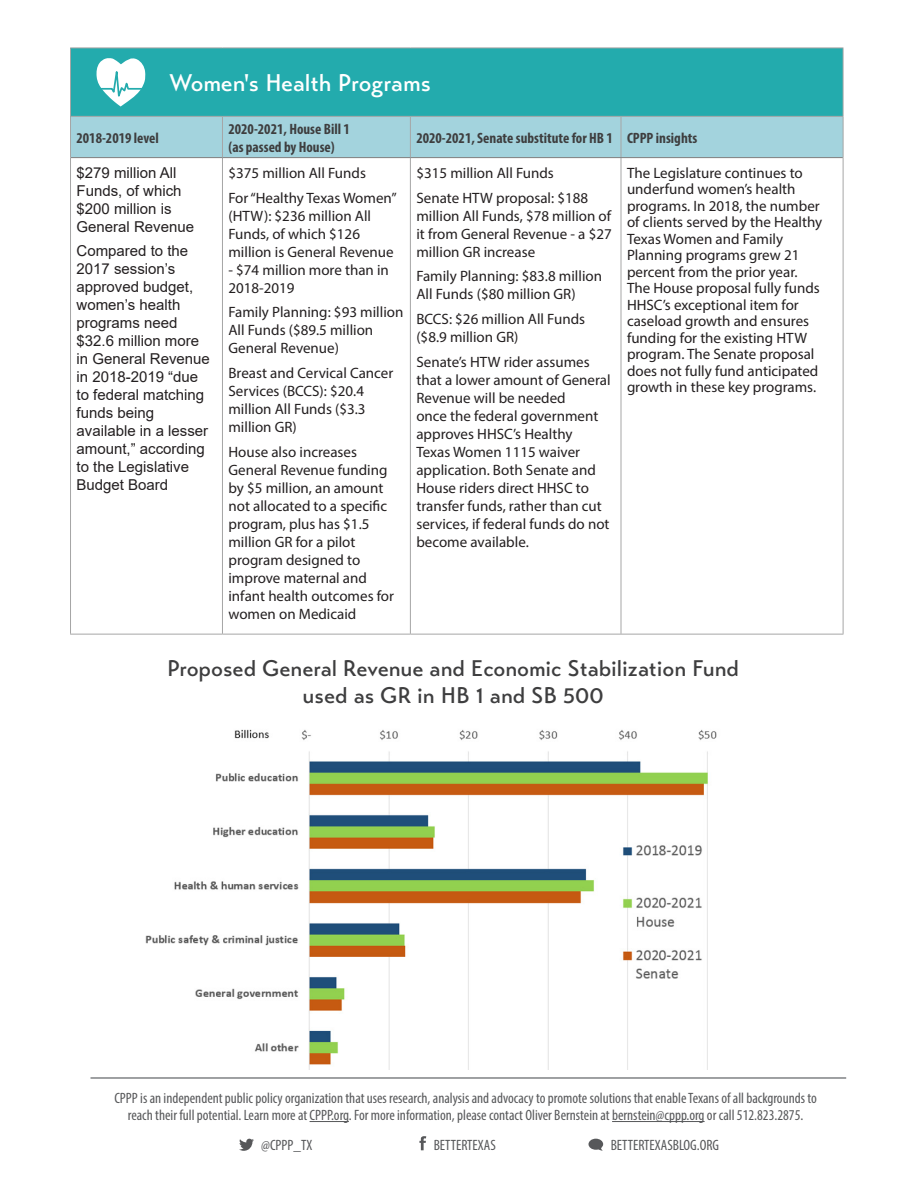
<style>
.page{position:relative;width:918px;height:1188px;background:#fff}
.page>*{position:absolute;margin:0;border:0;box-sizing:border-box;transform-origin:0 0}
.t1{font:500 24px "Transat";letter-spacing:.025em;color:#fff}
.t2{font:500 22.5px/27px "Transat";letter-spacing:.025em;color:#3e3e3f;text-align:center}
.List_Paragraph{font:15px/18px "Myriad Pro";color:#231f20}
.t3{font:condensed 15px/17.2px "Myriad Pro";color:#57585a;text-align:center}
.t4{font:15px/18px "Arial";color:#231f20}
.t5{font:700 condensed 15px/18px "Myriad Pro";color:#3e3e3f}
</style>
<div class="page">
<hr style="left:310px;top:1121px;width:39px;height:1px;background:#57585a">
<hr style="left:612px;top:1121px;width:93px;height:1px;background:#57585a">
<svg style="left:589px;top:1139px;width:14px;height:12px"></svg>
<svg style="left:239px;top:1139px;width:15px;height:12px"></svg>
<svg style="left:419px;top:1136px;width:7px;height:14px"></svg>
<hr style="left:91px;top:1077px;width:755px;height:2px;background:#808285">
<div style="left:71px;top:48px;width:772px;height:68px;background:#23abad"></div>
<div style="left:71px;top:117px;width:772px;height:40px;background:#a3d3dd"></div>
<hr style="left:70px;top:48px;width:152px;height:1px;background:#a6a6a6">
<hr style="left:70px;top:48px;width:1px;height:68px;background:#a6a6a6">
<hr style="left:222px;top:48px;width:188px;height:1px;background:#a6a6a6">
<hr style="left:410px;top:48px;width:211px;height:1px;background:#a6a6a6">
<hr style="left:621px;top:48px;width:222px;height:1px;background:#a6a6a6">
<hr style="left:843px;top:48px;width:1px;height:68px;background:#a6a6a6">
<hr style="left:70px;top:116px;width:152px;height:1px;background:#a6a6a6">
<hr style="left:70px;top:117px;width:1px;height:41px;background:#a6a6a6">
<hr style="left:222px;top:116px;width:188px;height:1px;background:#a6a6a6">
<hr style="left:222px;top:117px;width:1px;height:40px;background:#a6a6a6">
<hr style="left:410px;top:116px;width:211px;height:1px;background:#a6a6a6">
<hr style="left:410px;top:117px;width:1px;height:40px;background:#a6a6a6">
<hr style="left:621px;top:116px;width:222px;height:1px;background:#a6a6a6">
<hr style="left:621px;top:117px;width:1px;height:40px;background:#a6a6a6">
<hr style="left:843px;top:117px;width:1px;height:41px;background:#a6a6a6">
<hr style="left:70px;top:158px;width:1px;height:476px;background:#a6a6a6">
<hr style="left:222px;top:158px;width:1px;height:476px;background:#a6a6a6">
<hr style="left:410px;top:158px;width:1px;height:476px;background:#a6a6a6">
<hr style="left:621px;top:158px;width:1px;height:476px;background:#a6a6a6">
<hr style="left:843px;top:158px;width:1px;height:476px;background:#a6a6a6">
<hr style="left:70px;top:634px;width:152px;height:1px;background:#a6a6a6">
<hr style="left:222px;top:634px;width:188px;height:1px;background:#a6a6a6">
<hr style="left:410px;top:634px;width:211px;height:1px;background:#a6a6a6">
<hr style="left:621px;top:634px;width:222px;height:1px;background:#a6a6a6">
<hr style="left:71px;top:157px;width:151px;height:1px;background:#7f7f7f">
<hr style="left:222px;top:157px;width:188px;height:1px;background:#7f7f7f">
<hr style="left:410px;top:157px;width:211px;height:1px;background:#7f7f7f">
<hr style="left:621px;top:157px;width:222px;height:1px;background:#7f7f7f">
<svg style="left:96px;top:58px;width:49px;height:49px"></svg>
<img style="left:145px;top:729px;width:572px;height:340px">
<p class="t1" style="left:170px;top:68px;width:263px">Women's Health Programs</p>
<p class="t5" style="left:77px;top:128px;width:84px">2018-2019 level</p>
<p class="t5" style="left:228px;top:119px;width:123px">2020-2021, House Bill 1 (as passed by House)</p>
<p class="t5" style="left:416px;top:128px;width:198px">2020-2021, Senate substitute for HB 1</p>
<p class="t5" style="left:627px;top:128px;width:72px">CPPP insights</p>
<p class="t4" style="left:77px;top:163px;width:119px">$279 million All<br>Funds, of which $200 million is<br>General Revenue</p>
<p class="t4" style="left:77px;top:242px;width:135px">Compared to the<br>2017 session’s approved budget, women’s health programs need $32.6 million more in General Revenue in 2018-2019 “due to federal matching funds being available in a lesser amount,” according to the Legislative<br>Budget Board</p>
<p class="List_Paragraph" style="left:228px;top:164px;width:139px">$375 million All Funds</p>
<p class="List_Paragraph" style="left:228px;top:188px;width:170px">For “Healthy Texas Women” (HTW): $236 million All<br>Funds, of which $126 million is General Revenue</p>
<p class="List_Paragraph" style="left:228px;top:260px;width:162px">- $74 million more than in<br>2018-2019</p>
<p class="List_Paragraph" style="left:228px;top:303px;width:176px">Family Planning: $93 million<br>All Funds ($89.5 million<br>General Revenue)</p>
<p class="List_Paragraph" style="left:228px;top:364px;width:166px">Breast and Cervical Cancer<br>Services (BCCS): $20.4 million All Funds ($3.3 million GR)</p>
<p class="List_Paragraph" style="left:228px;top:443px;width:167px">House also increases<br>General Revenue funding by $5 million, an amount not allocated to a specific program, plus has $1.5 million GR for a pilot program designed to improve maternal and infant health outcomes for women on Medicaid</p>
<p class="List_Paragraph" style="left:416px;top:164px;width:139px">$315 million All Funds</p>
<p class="List_Paragraph" style="left:416px;top:188px;width:197px">Senate HTW proposal: $188 million All Funds, $78 million of it from General Revenue - a $27 million GR increase</p>
<p class="List_Paragraph" style="left:416px;top:267px;width:187px">Family Planning: $83.8 million<br>All Funds ($80 million GR)</p>
<p class="List_Paragraph" style="left:416px;top:310px;width:170px">BCCS: $26 million All Funds ($8.9 million GR)</p>
<p class="List_Paragraph" style="left:416px;top:353px;width:196px">Senate’s HTW rider assumes that a lower amount of General<br>Revenue will be needed<br>once the federal government approves HHSC’s Healthy<br>Texas Women 1115 waiver application. Both Senate and<br>House riders direct HHSC to transfer funds, rather than cut services, if federal funds do not become available.</p>
<p class="List_Paragraph" style="left:627px;top:164px;width:197px;line-height:16.5px">The Legislature continues to underfund women’s health programs. In 2018, the number of clients served by the Healthy<br>Texas Women and Family<br>Planning programs grew 21 percent from the prior year.<br>The House proposal fully funds<br>HHSC’s exceptional item for caseload growth and ensures funding for the existing HTW program. The Senate proposal does not fully fund anticipated growth in these key programs.</p>
<p class="t2" style="left:167px;top:655px;width:573px">Proposed General Revenue and Economic Stabilization Fund used as GR in HB 1 and SB 500</p>
<p class="t3" style="left:114px;top:1089px;width:704px">CPPP is an independent public policy organization that uses research, analysis and advocacy to promote solutions that enable Texans of all backgrounds to reach their full potential. Learn more at CPPP.org. For more information, please contact Oliver Bernstein at bernstein@cppp.org or call 512.823.2875.</p>
<p class="t3" style="left:261px;top:1136px;width:53px">@CPPP_TX</p>
<p class="t3" style="left:434px;top:1136px;width:64px">BETTERTEXAS</p>
<p class="t3" style="left:611px;top:1136px;width:110px">BETTERTEXASBLOG.ORG</p>
</div>
